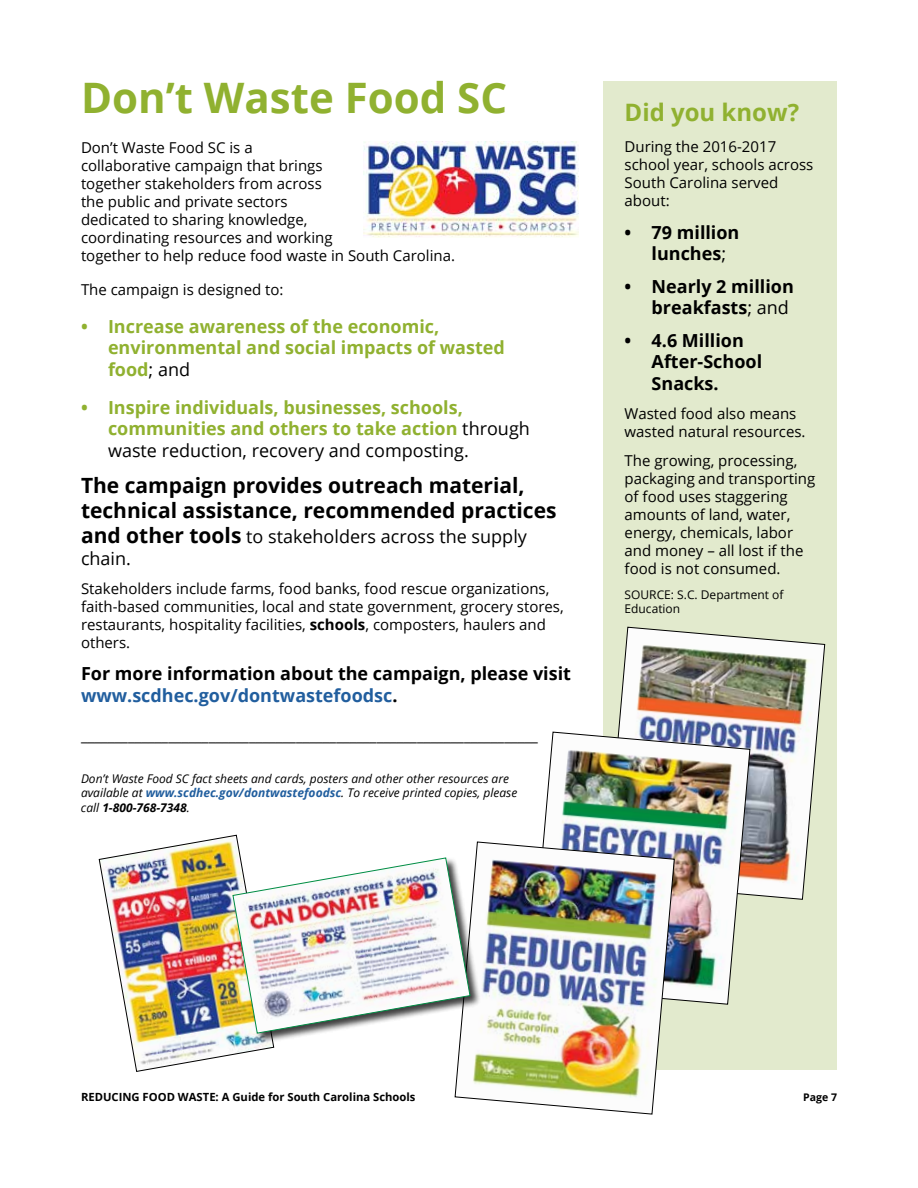
<style>
.page{position:relative;width:918px;height:1188px;background:#fff}
.page>*{position:absolute;margin:0;border:0;box-sizing:border-box;transform-origin:0 0}
.t1{font:700 42px "Open Sans";color:#90b130}
.t2{font:700 24px "Open Sans";color:#90b130}
.t3{font:700 21px/25.2px "Open Sans";color:#000}
.t4{font:700 18px/21.6px "Open Sans";color:#90b130}
.t5{font:700 18px/21.6px "Open Sans";color:#000}
.t6{font:18px/21.6px "Open Sans";color:#000}
.t7{font:15px/18px "Open Sans";color:#000}
.t8{font:italic 12px/14.4px "Open Sans";color:#000}
.t9{font:12px/14.4px "Open Sans";color:#000}
.t10{font:700 11.25px "Open Sans";color:#000}
.t11{font:700 10.5px "Open Sans";color:#000}
.s1{font-weight:400;color:#000}
.s2{font-weight:700;font-size:21px}
.s3{font-weight:700}
.s4{color:#215e9e}
.s5{font-weight:700;color:#215e9e}
.s6{font-weight:400}
</style>
<div class="page">
<div style="left:603px;top:81px;width:234px;height:988px;background:#e2eacd"></div>
<img style="left:618px;top:626px;width:208px;height:274px">
<img style="left:363px;top:141px;width:216px;height:96px">
<img style="left:543px;top:731px;width:208px;height:274px">
<img style="left:454px;top:841px;width:221px;height:274px">
<div style="left:232px;top:857px;width:249px;height:188px;background:#000;opacity:.75"></div>
<img style="left:98px;top:834px;width:373px;height:238px">
<h1 class="t1" style="left:81px;top:68px;width:428px">Don’t Waste Food SC</h1>
<p class="t7" style="left:81px;top:138px;width:376px">Don’t Waste Food SC is a<br>collaborative campaign that brings<br>together stakeholders from across<br>the public and private sectors<br>dedicated to sharing knowledge,<br>coordinating resources and working<br>together to help reduce food waste in South Carolina.</p>
<p class="t7" style="left:81px;top:280px;width:204px">The campaign is designed to:</p>
<p class="t4" style="left:108px;top:315px;width:398px;text-indent:-27px">• Increase awareness of the economic, environmental and social impacts of wasted food<span class="s1">; and</span></p>
<p class="t4" style="left:108px;top:396px;width:423px;text-indent:-27px">• Inspire individuals, businesses, schools, communities and others to take action <span class="s1">through waste reduction, recovery and composting.</span></p>
<h3 class="t3" style="left:81px;top:472px;width:477px">The campaign provides outreach material, technical assistance, recommended practices</h3>
<p class="t6" style="left:81px;top:526px;width:447px"><span class="s2">and other tools</span> to stakeholders across the supply chain.</p>
<p class="t7" style="left:81px;top:579px;width:484px">Stakeholders include farms, food banks, food rescue organizations, faith-based communities, local and state government, grocery stores, restaurants, hospitality facilities, <span class="s3">schools</span>, composters, haulers and others.</p>
<p class="t5" style="left:81px;top:662px;width:492px">For more information about the campaign, please visit <span class="s4">www.scdhec.gov/dontwastefoodsc</span>.</p>
<p class="t7" style="left:81px;top:727px;width:458px">____________________________________________________________________</p>
<p class="t8" style="left:81px;top:771px;width:438px">Don’t Waste Food SC fact sheets and cards, posters and other other resources are available at <span class="s5">www.scdhec.gov/dontwastefoodsc</span>. To receive printed copies, please call <span class="s3">1-800-768-7348</span>.</p>
<h2 class="t2" style="left:625px;top:95px;width:176px">Did you know?</h2>
<p class="t7" style="left:625px;top:138px;width:190px">During the 2016-2017 school year, schools across<br>South Carolina served about:</p>
<p class="t5" style="left:652px;top:221px;width:89px;text-indent:-27px">• 79 million lunches<span class="s6">;</span></p>
<p class="t5" style="left:625px;top:275px;width:171px;text-align:right">• Nearly 2 million breakfasts<span class="s6">; and</span></p>
<p class="t5" style="left:652px;top:329px;width:112px;text-indent:-27px">• 4.6 Million<br>After-School<br>Snacks.</p>
<p class="t7" style="left:625px;top:404px;width:182px">Wasted food also means wasted natural resources.</p>
<p class="t7" style="left:625px;top:451px;width:192px">The growing, processing, packaging and transporting of food uses staggering amounts of land, water, energy, chemicals, labor and money – all lost if the food is not consumed.</p>
<p class="t9" style="left:625px;top:587px;width:160px">SOURCE: S.C. Department of<br>Education</p>
<p class="t10" style="left:81px;top:1089px;width:336px">REDUCING FOOD WASTE: A Guide for South Carolina Schools</p>
<p class="t11" style="left:803px;top:1089px;width:35px">Page 7</p>
</div>
